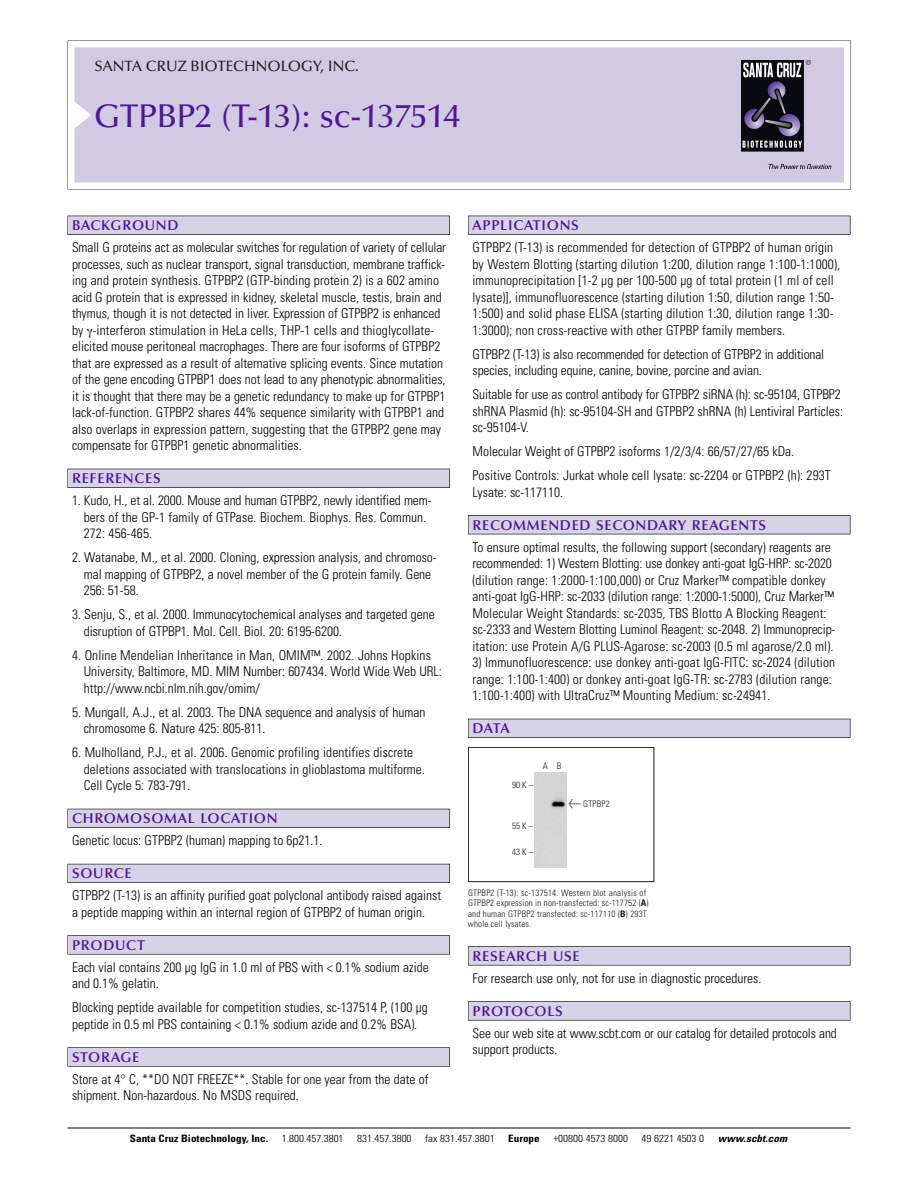
<style>
.page{position:relative;width:918px;height:1188px;background:#fff}
.page>*{position:absolute;margin:0;border:0;box-sizing:border-box;transform-origin:0 0}
.t1{font:500 33px "Optima";color:#511695}
.t2{font:500 15px "Optima";color:#231f20}
.t3{font:600 14.25px "Optima";letter-spacing:.05em;color:#511695}
.t4{font:300 condensed 13.5px/16.5px "Univers";color:#000}
.t5{font:300 condensed 10.2px "Univers";color:#000;scale:1.1 1}
.t6{font:700 condensed 10.2px "Univers";color:#000;scale:1.1 1}
.t7{font:italic 700 condensed 10.2px "Univers";letter-spacing:.005em;color:#000;scale:1.1 1}
.t8{font:9px/10.5px "Univers Condensed Light+HANFDC";letter-spacing:.02em;color:#191919}
.s1{font-family:"Meta Plus Book Roman+GFTGBQ";font-size:10.5px}
.s2{font-family:"Univers Condensed Bold+IORCXA"}
</style>
<div class="page">
<svg style="left:68px;top:40px;width:783px;height:149px"></svg>
<div style="left:74px;top:47px;width:770px;height:135px;background:#d1cae3"></div>
<img style="left:741px;top:60px;width:90px;height:108px">
<div style="left:68px;top:216px;width:382px;height:19px;background:#525155"></div>
<div style="left:68px;top:216px;width:381px;height:18px;background:#d7d3e7"></div>
<div style="left:68px;top:469px;width:382px;height:19px;background:#515055"></div>
<div style="left:68px;top:469px;width:381px;height:18px;background:#d7d3e7"></div>
<div style="left:68px;top:809px;width:382px;height:19px;background:#525158"></div>
<div style="left:68px;top:809px;width:381px;height:18px;background:#d7d3e7"></div>
<div style="left:68px;top:864px;width:382px;height:19px;background:#54535a"></div>
<div style="left:68px;top:864px;width:381px;height:18px;background:#d7d3e7"></div>
<svg style="left:68px;top:935px;width:382px;height:20px"></svg>
<div style="left:68px;top:936px;width:381px;height:18px;background:#d7d3e7"></div>
<div style="left:68px;top:1047px;width:382px;height:20px;background:#626263"></div>
<div style="left:68px;top:1048px;width:381px;height:18px;background:#d7d3e7"></div>
<div style="left:468px;top:216px;width:382px;height:19px;background:#525155"></div>
<div style="left:468px;top:216px;width:382px;height:18px;background:#d7d3e7"></div>
<div style="left:468px;top:515px;width:382px;height:19px;background:#525155"></div>
<div style="left:468px;top:516px;width:382px;height:18px;background:#d7d3e7"></div>
<div style="left:468px;top:719px;width:382px;height:19px;background:#525158"></div>
<div style="left:468px;top:719px;width:382px;height:18px;background:#d7d3e7"></div>
<div style="left:468px;top:946px;width:382px;height:19px;background:#575759"></div>
<div style="left:468px;top:947px;width:382px;height:18px;background:#d7d3e7"></div>
<svg style="left:468px;top:1001px;width:382px;height:20px"></svg>
<div style="left:468px;top:1002px;width:382px;height:18px;background:#d7d3e7"></div>
<hr style="left:68px;top:1128px;width:782px;height:1px;background:#000">
<div style="left:468px;top:747px;width:186px;height:135px;border:1px solid #191919"></div>
<div style="left:534px;top:772px;width:32px;height:96px;background:#d5d5d5"></div>
<p class="t2" style="left:94px;top:61px;width:266px">SANTA CRUZ BIOTECHNOLOGY, INC.</p>
<h1 class="t1" style="left:94px;top:103px;width:367px">GTPBP2 (T-13): sc-137514</h1>
<p class="t3" style="left:72px;top:219px;width:108px">BACKGROUND</p>
<p class="t4" style="left:72px;top:240px;width:376px">Small G proteins act as molecular switches for regulation of variety of cellular processes, such as nuclear transport, signal transduction, membrane traffick&shy;ing and protein synthesis. GTPBP2 (GTP-binding protein 2) is a 602 amino acid G protein that is expressed in kidney, skeletal muscle, testis, brain and thymus, though it is not detected in liver. Expression of GTPBP2 is enhanced by -interferon stimulation in HeLa cells, THP-1 cells and thioglycollate&shy;elicited mouse peritoneal macrophages. There are four isoforms of GTPBP2 that are expressed as a result of alternative splicing events. Since mutation of the gene encoding GTPBP1 does not lead to any phenotypic abnormalities, it is thought that there may be a genetic redundancy to make up for GTPBP1 lack-of-function. GTPBP2 shares 44% sequence similarity with GTPBP1 and also overlaps in expression pattern, suggesting that the GTPBP2 gene may compensate for GTPBP1 genetic abnormalities.</p>
<p class="t3" style="left:72px;top:473px;width:90px">REFERENCES</p>
<p class="t4" style="left:84px;top:493px;width:349px;text-indent:-12px">1. Kudo, H., et al. 2000. Mouse and human GTPBP2, newly identified mem&shy;bers of the GP-1 family of GTPase. Biochem. Biophys. Res. Commun.<br>272: 456-465.</p>
<p class="t4" style="left:84px;top:550px;width:355px;text-indent:-12px">2. Watanabe, M., et al. 2000. Cloning, expression analysis, and chromoso&shy;mal mapping of GTPBP2, a novel member of the G protein family. Gene<br>256: 51-58.</p>
<p class="t4" style="left:84px;top:607px;width:353px;text-indent:-12px">3. Senju, S., et al. 2000. Immunocytochemical analyses and targeted gene disruption of GTPBP1. Mol. Cell. Biol. 20: 6195-6200.</p>
<p class="t4" style="left:84px;top:648px;width:360px;text-indent:-12px">4. Online Mendelian Inheritance in Man, OMIM™. 2002. Johns Hopkins<br>University, Baltimore, MD. MIM Number: 607434. World Wide Web URL: http://www.ncbi.nlm.nih.gov/omim/</p>
<p class="t4" style="left:84px;top:705px;width:343px;text-indent:-12px">5. Mungall, A.J., et al. 2003. The DNA sequence and analysis of human chromosome 6. Nature 425: 805-811.</p>
<p class="t4" style="left:84px;top:745px;width:343px;text-indent:-12px">6. Mulholland, P.J., et al. 2006. Genomic profiling identifies discrete deletions associated with translocations in glioblastoma multiforme.<br>Cell Cycle 5: 783-791.</p>
<p class="t3" style="left:72px;top:813px;width:207px">CHROMOSOMAL LOCATION</p>
<p class="t4" style="left:72px;top:833px;width:252px">Genetic locus: GTPBP2 (human) mapping to 6p21.1.</p>
<p class="t3" style="left:72px;top:868px;width:61px">SOURCE</p>
<p class="t4" style="left:72px;top:888px;width:371px">GTPBP2 (T-13) is an affinity purified goat polyclonal antibody raised against a peptide mapping within an internal region of GTPBP2 of human origin.</p>
<p class="t3" style="left:72px;top:939px;width:74px">PRODUCT</p>
<p class="t4" style="left:72px;top:960px;width:358px">Each vial contains 200 µg IgG in 1.0 ml of PBS with &lt; 0.1% sodium azide and 0.1% gelatin.</p>
<p class="t4" style="left:72px;top:1000px;width:357px">Blocking peptide available for competition studies, sc-137514 P, (100 µg peptide in 0.5 ml PBS containing &lt; 0.1% sodium azide and 0.2% BSA).</p>
<p class="t3" style="left:72px;top:1051px;width:69px">STORAGE</p>
<p class="t4" style="left:72px;top:1072px;width:358px">Store at 4° C, **DO NOT FREEZE**. Stable for one year from the date of shipment. Non-hazardous. No MSDS required.</p>
<p class="t3" style="left:473px;top:219px;width:108px">APPLICATIONS</p>
<p class="t4" style="left:473px;top:240px;width:369px">GTPBP2 (T-13) is recommended for detection of GTPBP2 of human origin by Western Blotting (starting dilution 1:200, dilution range 1:100-1:1000), immunoprecipitation [1-2 µg per 100-500 µg of total protein (1 ml of cell lysate)], immunofluorescence (starting dilution 1:50, dilution range 1:50- 1:500) and solid phase ELISA (starting dilution 1:30, dilution range 1:30- 1:3000); non cross-reactive with other GTPBP family members.</p>
<p class="t4" style="left:473px;top:347px;width:353px">GTPBP2 (T-13) is also recommended for detection of GTPBP2 in additional species, including equine, canine, bovine, porcine and avian.</p>
<p class="t4" style="left:473px;top:387px;width:372px">Suitable for use as control antibody for GTPBP2 siRNA (h): sc-95104, GTPBP2 shRNA Plasmid (h): sc-95104-SH and GTPBP2 shRNA (h) Lentiviral Particles: sc-95104-V.</p>
<p class="t4" style="left:473px;top:440px;width:360px;line-height:24px">Molecular Weight of GTPBP2 isoforms 1/2/3/4: 66/57/27/65 kDa.<br>Positive Controls: Jurkat whole cell lysate: sc-2204 or GTPBP2 (h): 293T</p>
<p class="t4" style="left:473px;top:485px;width:92px">Lysate: sc-117110.</p>
<p class="t3" style="left:473px;top:519px;width:295px">RECOMMENDED SECONDARY REAGENTS</p>
<p class="t4" style="left:473px;top:540px;width:364px">To ensure optimal results, the following support (secondary) reagents are recommended: 1) Western Blotting: use donkey anti-goat IgG-HRP: sc-2020 (dilution range: 1:2000-1:100,000) or Cruz Marker™ compatible donkey anti-goat IgG-HRP: sc-2033 (dilution range: 1:2000-1:5000), Cruz Marker™ Molecular Weight Standards: sc-2035, TBS Blotto A Blocking Reagent: sc-2333 and Western Blotting Luminol Reagent: sc-2048. 2) Immunoprecip&shy;itation: use Protein A/G PLUS-Agarose: sc-2003 (0.5 ml agarose/2.0 ml).</p>
<p class="t4" style="left:473px;top:655px;width:364px">3) Immunofluorescence: use donkey anti-goat IgG-FITC: sc-2024 (dilution range: 1:100-1:400) or donkey anti-goat IgG-TR: sc-2783 (dilution range:<br>1:100-1:400) with UltraCruz™ Mounting Medium: sc-24941.</p>
<p class="t3" style="left:473px;top:723px;width:39px">DATA</p>
<p class="t8" style="left:512px;top:781px;width:22px">90K–</p>
<p class="t8" style="left:512px;top:821px;width:22px">55K–</p>
<p class="t8" style="left:512px;top:848px;width:22px">43K–</p>
<p class="t8" style="left:543px;top:762px;width:20px">A B</p>
<p class="t8" style="left:569px;top:799px;width:43px"><span class="s1">&lt;</span> GTPBP2</p>
<p class="t8" style="left:468px;top:888px;width:182px">GTPBP2 (T-13): sc-137514. Western blot analysis of GTPBP2 expression in non-transfected: sc-117752 (<span class="s2">A</span>) and human GTPBP2 transfected: sc-117110 (<span class="s2">B</span>) 293T whole cell lysates.</p>
<p class="t3" style="left:473px;top:950px;width:109px">RESEARCH USE</p>
<p class="t4" style="left:473px;top:971px;width:290px">For research use only, not for use in diagnostic procedures.</p>
<p class="t3" style="left:473px;top:1005px;width:92px">PROTOCOLS</p>
<p class="t4" style="left:473px;top:1026px;width:366px">See our web site at www.scbt.com or our catalog for detailed protocols and support products.</p>
<p class="t6" style="left:130px;top:1135px;width:127px">Santa Cruz Biotechnology, Inc.</p>
<p class="t5" style="left:282px;top:1135px;width:58px">1.800.457.3801</p>
<p class="t5" style="left:357px;top:1135px;width:51px">831.457.3800</p>
<p class="t5" style="left:425px;top:1135px;width:65px">fax 831.457.3801</p>
<p class="t6" style="left:508px;top:1135px;width:30px">Europe</p>
<p class="t5" style="left:553px;top:1135px;width:69px">+00800 4573 8000</p>
<p class="t5" style="left:642px;top:1135px;width:58px">49 6221 4503 0</p>
<p class="t7" style="left:718px;top:1135px;width:64px">www.scbt.com</p>
</div>
